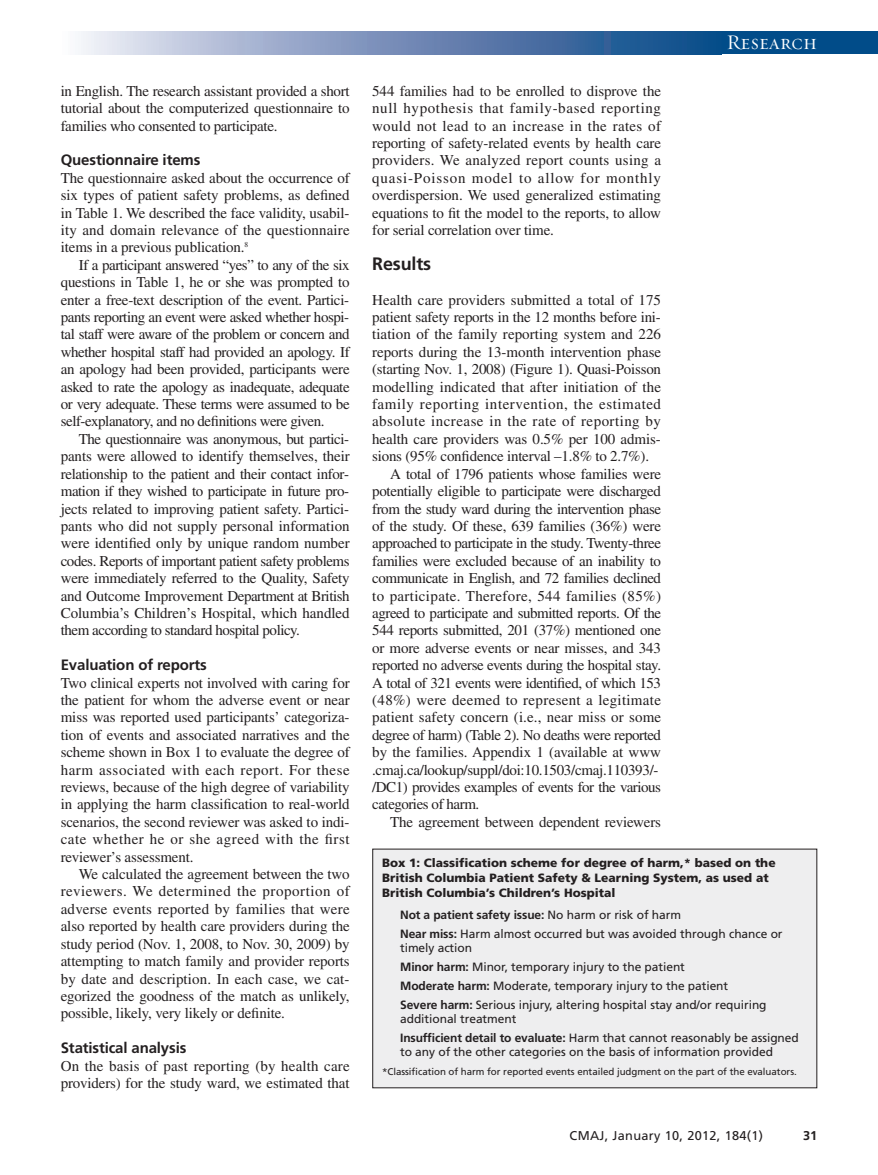
<style>
.page{position:relative;width:878px;height:1175px;background:#fff}
.page>*{position:absolute;margin:0;border:0;box-sizing:border-box;transform-origin:0 0}
.t1{font:21px "Requiem Display HTF Small Caps";letter-spacing:.005em;color:#fff}
.t2{font:700 18px "Frutiger LT Std";letter-spacing:-.01em;color:#231f20}
.t3{font:15px/17.4px "Times LT Std";letter-spacing:-.015em;color:#231f20;text-align:justify}
.t4{font:15px "Times LT Std";letter-spacing:.005em;color:#231f20}
.t5{font:700 15px "Frutiger LT Std";letter-spacing:-.01em;color:#231f20}
.t6{font:15px "Times LT Std";letter-spacing:.01em;color:#231f20}
.t7{font:15px "Times LT Std";letter-spacing:.035em;color:#231f20}
.t8{font:15px "Times LT Std";letter-spacing:.025em;color:#231f20}
.t9{font:15px "Times LT Std";letter-spacing:.03em;color:#231f20}
.t10{font:15px "Times LT Std";letter-spacing:.02em;color:#231f20}
.t11{font:12.75px "Frutiger LT Std";letter-spacing:.025em;color:#231f20}
.t12{font:700 12.75px "Frutiger LT Std";color:#231f20}
.t13{font:12px/18.8px "Frutiger LT Std";letter-spacing:-.005em;color:#231f20}
.t14{font:900 12px/15px "Frutiger LT Std";color:#231f20}
.t15{font:9.75px "Frutiger LT Std";letter-spacing:-.005em;color:#231f20}
.s1{font-weight:700}
</style>
<div class="page">
<div style="left:715px;top:32px;width:163px;height:22px;background:#014c89"></div>
<svg style="left:81px;top:32px;width:634px;height:22px;background:#7792ba"></svg>
<div style="left:373px;top:849px;width:443px;height:238px;background:#eeeeef"></div>
<p class="t3" style="left:61px;top:84px;width:290px">in English. The research assistant provided a short tutorial about the computerized questionnaire to families who consented to participate.</p>
<p class="t5" style="left:61px;top:154px;width:141px">Questionnaire items</p>
<p class="t3" style="left:61px;top:171px;width:290px">The questionnaire asked about the occurrence of six types of patient safety problems, as defined in Table 1. We described the face validity, usabil&shy;ity and domain relevance of the questionnaire items in a previous publication.<sup>8</sup></p>
<p class="t3" style="left:61px;top:258px;width:290px;text-indent:18px">If a participant answered “yes” to any of the six questions in Table 1, he or she was prompted to enter a free-text description of the event. Partici&shy;pants reporting an event were asked whether hospi&shy;tal staff were aware of the problem or concern and whether hospital staff had provided an apology. If an apology had been provided, participants were asked to rate the apology as inadequate, adequate or very adequate. These terms were assumed to be self-explanatory, and no definitions were given.</p>
<p class="t3" style="left:61px;top:432px;width:290px;text-indent:18px">The questionnaire was anonymous, but partici&shy;pants were allowed to identify themselves, their relationship to the patient and their contact infor&shy;mation if they wished to participate in future pro&shy;jects related to improving patient safety. Partici&shy;pants who did not supply personal information were identified only by unique random number codes. Reports of important patient safety problems were immediately referred to the Quality, Safety and Outcome Improvement Department at British Columbia’s Children’s Hospital, which handled them according to standard hospital policy.</p>
<p class="t5" style="left:61px;top:659px;width:147px">Evaluation of reports</p>
<p class="t3" style="left:61px;top:675px;width:290px">Two clinical experts not involved with caring for the patient for whom the adverse event or near miss was reported used participants’ categoriza&shy;tion of events and associated narratives and the scheme shown in Box 1 to evaluate the degree of harm associated with each report. For these reviews, because of the high degree of variability in applying the harm classification to real-world scenarios, the second reviewer was asked to indi&shy;cate whether he or she agreed with the first reviewer’s assessment.</p>
<p class="t3" style="left:61px;top:867px;width:290px;text-indent:18px">We calculated the agreement between the two reviewers. We determined the proportion of adverse events reported by families that were also reported by health care providers during the study period (Nov. 1, 2008, to Nov. 30, 2009) by attempting to match family and provider reports by date and description. In each case, we cat&shy;egorized the goodness of the match as unlikely, possible, likely, very likely or definite.</p>
<p class="t5" style="left:61px;top:1041px;width:127px">Statistical analysis</p>
<p class="t3" style="left:61px;top:1058px;width:290px">On the basis of past reporting (by health care providers) for the study ward, we estimated that</p>
<p class="t3" style="left:372px;top:84px;width:290px">544 families had to be enrolled to disprove the null hypothesis that family-based reporting would not lead to an increase in the rates of reporting of safety-related events by health care providers. We analyzed report counts using a quasi-Poisson model to allow for monthly overdispersion. We used generalized estimating equations to fit the model to the reports, to allow for serial correlation over time.</p>
<p class="t2" style="left:372px;top:256px;width:60px">Results</p>
<p class="t4" style="left:372px;top:294px;width:290px">Health care providers submitted a total of 175</p>
<p class="t3" style="left:372px;top:310px;width:290px">patient safety reports in the 12 months before ini-</p>
<p class="t4" style="left:372px;top:329px;width:290px">tiation of the family reporting system and 226</p>
<p class="t3" style="left:372px;top:345px;width:290px">reports during the 13-month intervention phase</p>
<p class="t3" style="left:372px;top:362px;width:290px">(starting Nov. 1, 2008) (Figure 1). Quasi-Poisson</p>
<p class="t6" style="left:372px;top:381px;width:290px">modelling indicated that after initiation of the</p>
<p class="t7" style="left:372px;top:399px;width:290px">family reporting intervention, the estimated</p>
<p class="t9" style="left:372px;top:416px;width:290px">absolute increase in the rate of reporting by</p>
<p class="t3" style="left:372px;top:432px;width:290px">health care providers was 0.5% per 100 admis-</p>
<p class="t3" style="left:372px;top:449px;width:278px">sions (95% confidence interval –1.8% to 2.7%).</p>
<p class="t3" style="left:390px;top:466px;width:272px">A total of 1796 patients whose families were</p>
<p class="t3" style="left:372px;top:484px;width:290px">potentially eligible to participate were discharged</p>
<p class="t3" style="left:372px;top:501px;width:290px">from the study ward during the intervention phase</p>
<p class="t3" style="left:372px;top:519px;width:290px">of the study. Of these, 639 families (36%) were</p>
<p class="t3" style="left:372px;top:536px;width:290px">approached to participate in the study. Twenty-three</p>
<p class="t3" style="left:372px;top:553px;width:290px">families were excluded because of an inability to</p>
<p class="t3" style="left:372px;top:571px;width:290px">communicate in English, and 72 families declined</p>
<p class="t8" style="left:372px;top:590px;width:290px">to participate. Therefore, 544 families (85%)</p>
<p class="t3" style="left:372px;top:606px;width:290px">agreed to participate and submitted reports. Of the</p>
<p class="t3" style="left:372px;top:623px;width:290px">544 reports submitted, 201 (37%) mentioned one</p>
<p class="t3" style="left:372px;top:640px;width:290px">or more adverse events or near misses, and 343</p>
<p class="t3" style="left:372px;top:658px;width:290px">reported no adverse events during the hospital stay.</p>
<p class="t3" style="left:372px;top:675px;width:290px">A total of 321 events were identified, of which 153</p>
<p class="t10" style="left:372px;top:694px;width:290px">(48%) were deemed to represent a legitimate</p>
<p class="t4" style="left:372px;top:712px;width:290px">patient safety concern (i.e., near miss or some</p>
<p class="t3" style="left:372px;top:727px;width:290px">degree of harm) (Table 2). No deaths were reported</p>
<p class="t3" style="left:372px;top:745px;width:290px">by the families. Appendix 1 (available at www</p>
<p class="t3" style="left:372px;top:762px;width:288px">.cmaj.ca/lookup/suppl/doi:10.1503/cmaj.110393/-</p>
<p class="t3" style="left:372px;top:780px;width:290px">/DC1) provides examples of events for the various</p>
<p class="t3" style="left:372px;top:797px;width:109px">categories of harm.</p>
<p class="t3" style="left:390px;top:814px;width:272px">The agreement between dependent reviewers</p>
<h1 class="t1" style="left:726px;top:30px;width:92px">Research</h1>
<p class="t14" style="left:382px;top:856px;width:395px">Box 1: Classification scheme for degree of harm,* based on the<br>British Columbia Patient Safety &amp; Learning System, as used at<br>British Columbia’s Children’s Hospital</p>
<p class="t13" style="left:400px;top:906px;width:384px"><span class="s1">Not a patient safety issue:</span> No harm or risk of harm<br><span class="s1">Near miss:</span> Harm almost occurred but was avoided through chance or</p>
<p class="t13" style="left:400px;top:939px;width:368px">timely action<br><span class="s1">Minor harm:</span> Minor, temporary injury to the patient<br><span class="s1">Moderate harm:</span> Moderate, temporary injury to the patient <span class="s1">Severe harm:</span> Serious injury, altering hospital stay and/or requiring</p>
<p class="t13" style="left:400px;top:1010px;width:400px">additional treatment<br><span class="s1">Insufficient detail to evaluate:</span> Harm that cannot reasonably be assigned</p>
<p class="t13" style="left:400px;top:1043px;width:374px">to any of the other categories on the basis of information provided</p>
<p class="t15" style="left:382px;top:1067px;width:416px">*Classification of harm for reported events entailed judgment on the part of the evaluators.</p>
<p class="t11" style="left:569px;top:1130px;width:195px">CMAJ, January 10, 2012, 184(1)</p>
<p class="t12" style="left:803px;top:1130px;width:16px">31</p>
</div>
